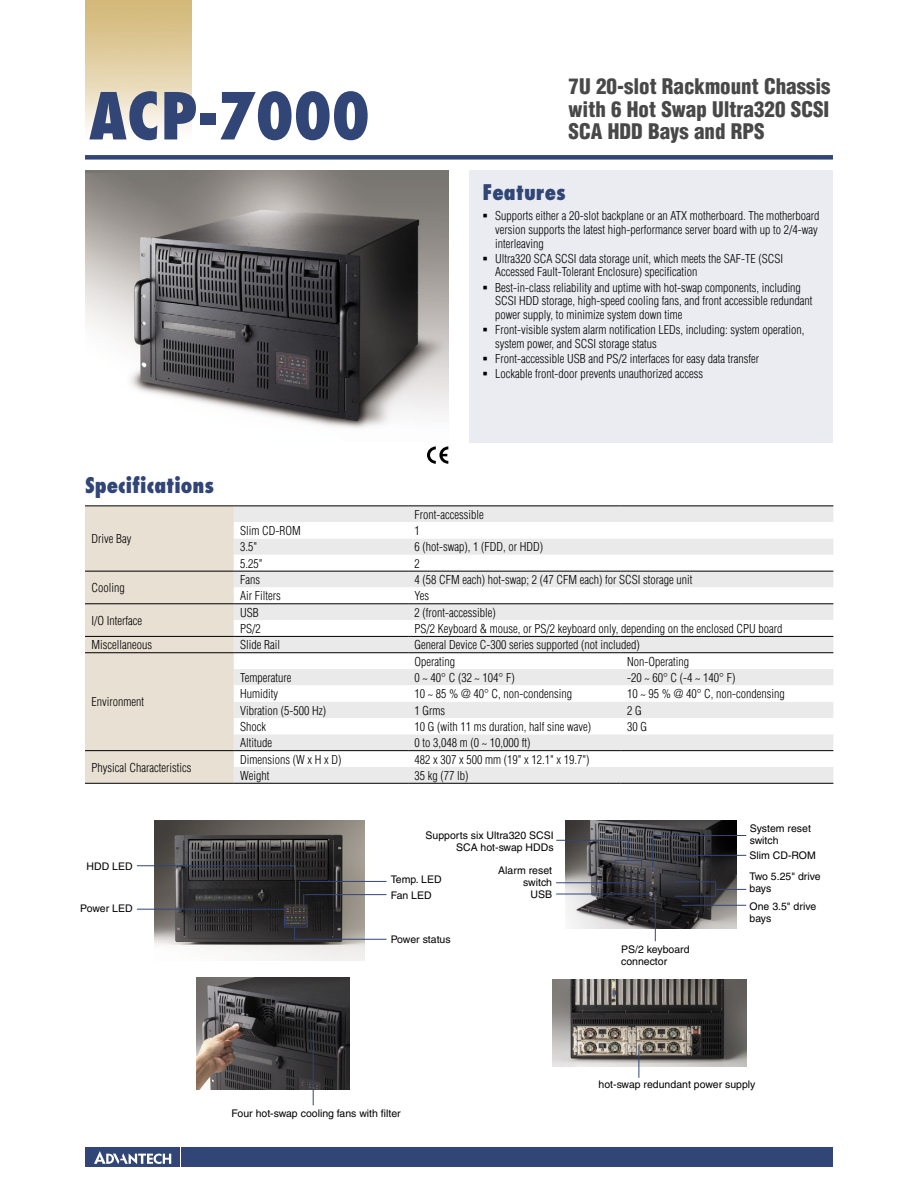
<style>
.page{position:relative;width:918px;height:1188px;background:#fff}
.page>*{position:absolute;margin:0;border:0;box-sizing:border-box;transform-origin:0 0}
.t1{font:800 condensed 63px "Futura";color:#314576}
.t2{font:900 condensed 21px/22.5px "Helvetica";color:#484848;text-align:justify}
.t3{font:800 condensed 21px "Futura";color:#314576}
.t4{font:300 condensed 12px/13.8px "Helvetica";color:#000}
.t5{font:10.5px/12px "Helvetica";color:#000}
</style>
<div class="page">
<div style="left:182px;top:1147px;width:651px;height:20px;background:#314576"></div>
<div style="left:85px;top:1147px;width:95px;height:20px;background:#314576"></div>
<svg style="left:94px;top:1151px;width:77px;height:13px"></svg>
<div style="left:85px;top:155px;width:748px;height:5px;background:#314576"></div>
<div style="left:470px;top:170px;width:363px;height:272px;background:#eaecf1"></div>
<img style="left:553px;top:980px;width:193px;height:87px">
<hr style="left:639px;top:1046px;width:1px;height:32px;background:#314576">
<img style="left:197px;top:978px;width:152px;height:111px">
<hr style="left:313px;top:1030px;width:1px;height:75px;background:#2b4578">
<img style="left:85px;top:170px;width:363px;height:259px">
<img style="left:155px;top:821px;width:209px;height:140px">
<svg style="left:284px;top:916px;width:24px;height:24px"></svg>
<hr style="left:137px;top:909px;width:150px;height:1px;background:#314576">
<svg style="left:299px;top:881px;width:5px;height:28px"></svg>
<hr style="left:295px;top:865px;width:1px;height:44px;background:#314576">
<hr style="left:137px;top:865px;width:159px;height:1px;background:#314576">
<hr style="left:294px;top:939px;width:93px;height:1px;background:#314576">
<hr style="left:301px;top:881px;width:86px;height:1px;background:#314576">
<hr style="left:305px;top:894px;width:82px;height:1px;background:#314576">
<div style="left:85px;top:506px;width:149px;height:277px;background:#e8e0d3"></div>
<svg style="left:234px;top:506px;width:599px;height:277px;fill:#eaeaea"></svg>
<svg style="left:234px;top:522px;width:599px;height:212px"></svg>
<hr style="left:85px;top:505px;width:149px;height:1px;background:#000">
<hr style="left:234px;top:505px;width:174px;height:1px;background:#000">
<hr style="left:408px;top:505px;width:213px;height:1px;background:#000">
<hr style="left:621px;top:505px;width:212px;height:1px;background:#000">
<hr style="left:85px;top:571px;width:149px;height:1px;background:#000">
<hr style="left:234px;top:571px;width:174px;height:1px;background:#000">
<hr style="left:408px;top:571px;width:213px;height:1px;background:#000">
<hr style="left:621px;top:571px;width:212px;height:1px;background:#000">
<hr style="left:85px;top:603px;width:149px;height:1px;background:#000">
<hr style="left:234px;top:603px;width:174px;height:1px;background:#000">
<hr style="left:408px;top:603px;width:213px;height:1px;background:#000">
<hr style="left:621px;top:603px;width:212px;height:1px;background:#000">
<hr style="left:85px;top:636px;width:149px;height:1px;background:#000">
<hr style="left:234px;top:636px;width:174px;height:1px;background:#000">
<hr style="left:408px;top:636px;width:213px;height:1px;background:#000">
<hr style="left:621px;top:636px;width:212px;height:1px;background:#000">
<hr style="left:85px;top:652px;width:149px;height:1px;background:#000">
<hr style="left:234px;top:652px;width:174px;height:1px;background:#000">
<hr style="left:408px;top:652px;width:213px;height:1px;background:#000">
<hr style="left:621px;top:652px;width:212px;height:1px;background:#000">
<hr style="left:85px;top:750px;width:149px;height:1px;background:#000">
<hr style="left:234px;top:750px;width:174px;height:1px;background:#000">
<hr style="left:408px;top:750px;width:213px;height:1px;background:#000">
<hr style="left:621px;top:750px;width:212px;height:1px;background:#000">
<hr style="left:85px;top:783px;width:149px;height:1px;background:#000">
<hr style="left:234px;top:783px;width:174px;height:1px;background:#000">
<hr style="left:408px;top:783px;width:213px;height:1px;background:#000">
<hr style="left:621px;top:783px;width:212px;height:1px;background:#000">
<img style="left:566px;top:821px;width:171px;height:108px">
<hr style="left:556px;top:882px;width:97px;height:1px;background:#314576">
<hr style="left:556px;top:894px;width:95px;height:1px;background:#314576">
<svg style="left:652px;top:835px;width:95px;height:40px;background:#424347"></svg>
<div style="left:675px;top:881px;width:41px;height:16px;border:1px solid #314576"></div>
<hr style="left:715px;top:889px;width:31px;height:1px;background:#314576">
<hr style="left:682px;top:905px;width:64px;height:1px;background:#314576">
<hr style="left:655px;top:895px;width:1px;height:46px;background:#314576">
<svg style="left:556px;top:840px;width:86px;height:31px;background:#666568"></svg>
<svg style="left:427px;top:446px;width:21px;height:18px"></svg>
<h1 class="t1" style="left:89px;top:76px;width:282px">ACP-7000</h1>
<h2 class="t2" style="left:569px;top:75px;width:263px">7U 20-slot Rackmount Chassis with 6 Hot Swap Ultra320 SCSI SCA HDD Bays and RPS</h2>
<h2 class="t3" style="left:482px;top:178px;width:85px">Features</h2>
<p class="t4" style="left:495px;top:209px;width:326px;text-indent:-13px">▪ Supports either a 20-slot backplane or an ATX motherboard. The motherboard version supports the latest high-performance server board with up to 2/4-way interleaving</p>
<p class="t4" style="left:495px;top:251px;width:289px;text-indent:-13px">▪ Ultra320 SCA SCSI data storage unit, which meets the SAF-TE (SCSI<br>Accessed Fault-Tolerant Enclosure) specification</p>
<p class="t4" style="left:495px;top:280px;width:319px;text-indent:-13px">▪ Best-in-class reliability and uptime with hot-swap components, including<br>SCSI HDD storage, high-speed cooling fans, and front accessible redundant power supply, to minimize system down time</p>
<p class="t4" style="left:495px;top:323px;width:311px;text-indent:-13px">▪ Front-visible system alarm notification LEDs, including: system operation, system power, and SCSI storage status</p>
<p class="t4" style="left:482px;top:352px;width:278px">▪ Front-accessible USB and PS/2 interfaces for easy data transfer</p>
<p class="t4" style="left:482px;top:367px;width:222px">▪ Lockable front-door prevents unauthorized access</p>
<h2 class="t3" style="left:85px;top:472px;width:131px">Specifications</h2>
<p class="t4" style="left:91px;top:532px;width:42px">Drive Bay</p>
<p class="t4" style="left:91px;top:581px;width:35px">Cooling</p>
<p class="t4" style="left:91px;top:614px;width:52px">I/O Interface</p>
<p class="t4" style="left:415px;top:507px;width:71px">Front-accessible</p>
<p class="t4" style="left:240px;top:524px;width:62px">Slim CD-ROM</p>
<p class="t4" style="left:415px;top:524px;width:7px">1</p>
<p class="t4" style="left:240px;top:540px;width:19px">3.5"</p>
<p class="t4" style="left:415px;top:540px;width:130px">6 (hot-swap), 1 (FDD, or HDD)</p>
<p class="t4" style="left:240px;top:556px;width:24px">5.25"</p>
<p class="t4" style="left:415px;top:556px;width:7px">2</p>
<p class="t4" style="left:240px;top:573px;width:21px">Fans</p>
<p class="t4" style="left:415px;top:573px;width:279px">4 (58 CFM each) hot-swap; 2 (47 CFM each) for SCSI storage unit</p>
<p class="t4" style="left:240px;top:589px;width:42px">Air Filters</p>
<p class="t4" style="left:415px;top:589px;width:16px">Yes</p>
<p class="t4" style="left:240px;top:605px;width:20px">USB</p>
<p class="t4" style="left:415px;top:605px;width:83px">2 (front-accessible)</p>
<p class="t4" style="left:240px;top:622px;width:22px">PS/2</p>
<p class="t4" style="left:415px;top:622px;width:369px">PS/2 Keyboard &amp; mouse, or PS/2 keyboard only, depending on the enclosed CPU board</p>
<p class="t4" style="left:91px;top:638px;width:62px">Miscellaneous</p>
<p class="t4" style="left:240px;top:638px;width:41px">Slide Rail</p>
<p class="t4" style="left:415px;top:638px;width:227px">General Device C-300 series supported (not included)</p>
<p class="t4" style="left:91px;top:695px;width:54px">Environment</p>
<p class="t4" style="left:91px;top:760px;width:101px">Physical Characteristics</p>
<p class="t5" style="left:87px;top:860px;width:48px">HDD LED</p>
<p class="t5" style="left:80px;top:902px;width:54px">Power LED</p>
<p class="t4" style="left:415px;top:654px;width:42px">Operating</p>
<p class="t4" style="left:627px;top:654px;width:63px">Non-Operating</p>
<p class="t4" style="left:240px;top:671px;width:53px">Temperature</p>
<p class="t4" style="left:415px;top:671px;width:102px">0 ~ 40° C (32 ~ 104° F)</p>
<p class="t4" style="left:627px;top:671px;width:110px">-20 ~ 60° C (-4 ~ 140° F)</p>
<p class="t4" style="left:240px;top:687px;width:39px">Humidity</p>
<p class="t4" style="left:415px;top:687px;width:159px">10 ~ 85 % @ 40° C, non-condensing</p>
<p class="t4" style="left:627px;top:687px;width:159px">10 ~ 95 % @ 40° C, non-condensing</p>
<p class="t4" style="left:240px;top:703px;width:87px">Vibration (5-500 Hz)</p>
<p class="t4" style="left:415px;top:703px;width:32px">1 Grms</p>
<p class="t4" style="left:627px;top:703px;width:16px">2 G</p>
<p class="t4" style="left:240px;top:720px;width:27px">Shock</p>
<p class="t4" style="left:415px;top:720px;width:178px">10 G (with 11 ms duration, half sine wave)</p>
<p class="t4" style="left:627px;top:720px;width:21px">30 G</p>
<p class="t4" style="left:240px;top:736px;width:33px">Altitude</p>
<p class="t4" style="left:415px;top:736px;width:117px">0 to 3,048 m (0 ~ 10,000 ft)</p>
<p class="t4" style="left:240px;top:752px;width:103px">Dimensions (W x H x D)</p>
<p class="t4" style="left:415px;top:752px;width:177px">482 x 307 x 500 mm (19" x 12.1" x 19.7")</p>
<p class="t4" style="left:240px;top:769px;width:31px">Weight</p>
<p class="t4" style="left:415px;top:769px;width:55px">35 kg (77 lb)</p>
<p class="t5" style="left:426px;top:829px;width:130px;text-align:right">Supports six Ultra320 SCSI<br>SCA hot-swap HDDs</p>
<p class="t5" style="left:750px;top:822px;width:63px">System reset switch</p>
<p class="t5" style="left:750px;top:845px;width:73px;line-height:20.9px">Slim CD-ROM<br>Two 5.25" drive</p>
<p class="t5" style="left:750px;top:882px;width:23px">bays</p>
<p class="t5" style="left:498px;top:864px;width:55px;text-align:right">Alarm reset switch<br>USB</p>
<p class="t5" style="left:391px;top:871px;width:52px;line-height:15.8px">Temp. LED<br>Fan LED</p>
<p class="t5" style="left:391px;top:933px;width:61px">Power status</p>
<p class="t5" style="left:750px;top:900px;width:68px">One 3.5" drive bays</p>
<p class="t5" style="left:621px;top:943px;width:70px">PS/2 keyboard connector</p>
<p class="t5" style="left:232px;top:1107px;width:171px">Four hot-swap cooling fans with filter</p>
<p class="t5" style="left:599px;top:1079px;width:158px">hot-swap redundant power supply</p>
</div>
